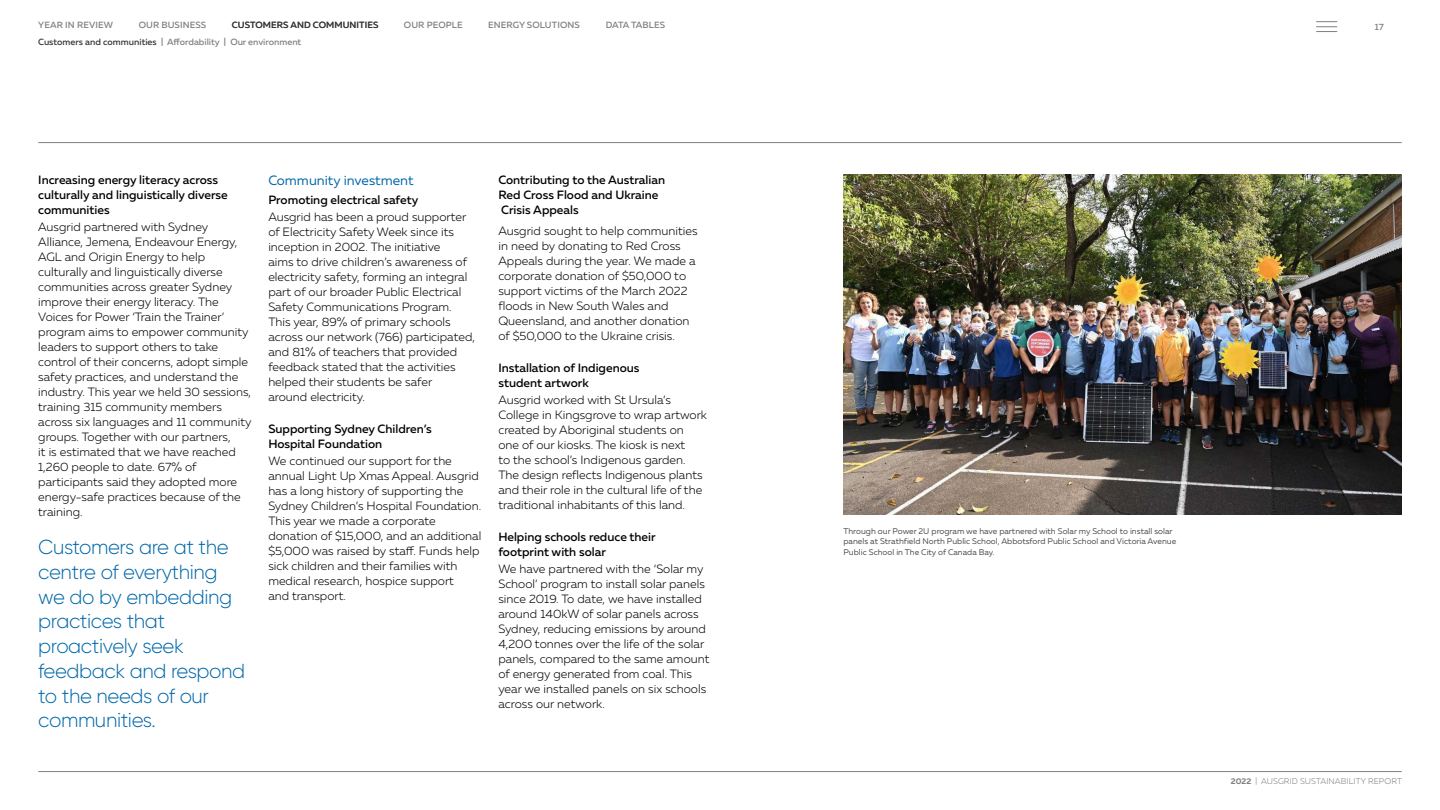
<style>
.page{position:relative;width:1440px;height:810px;background:#fff}
.page>*{position:absolute;margin:0;border:0;box-sizing:border-box;transform-origin:0 0}
.t1{font:300 20.25px/24.8px "Gilroy";letter-spacing:-.02em;color:#0068a9}
.t2{font:13.5px "Muller";color:#0068a9}
.t3{font:300 12px/15px "Muller";color:#000}
.t4{font:500 12px/15px "Muller";color:#000}
.t5{font:500 9px "Muller";color:#808080}
.t6{font:500 9px "Muller";letter-spacing:.01em;color:#333}
.t7{font:8.25px/10.5px "Muller";color:#4d4d4d}
.t8{font:300 8.25px "Muller";letter-spacing:.01em;color:#808080}
.s1{color:#333}
.s2{font-weight:700}
</style>
<div class="page">
<svg style="left:1316px;top:21px;width:21px;height:11px"></svg>
<hr style="left:38px;top:771px;width:1364px;height:1px;background:#808080">
<hr style="left:38px;top:142px;width:1364px;height:1px;background:#808080">
<img style="left:844px;top:174px;width:558px;height:340px">
<p class="t5" style="left:38px;top:20px;width:76px">YEAR IN REVIEW</p>
<p class="t5" style="left:139px;top:20px;width:69px">OUR BUSINESS</p>
<p class="t6" style="left:232px;top:20px;width:148px">CUSTOMERS AND COMMUNITIES</p>
<p class="t5" style="left:404px;top:20px;width:60px">OUR PEOPLE</p>
<p class="t5" style="left:488px;top:20px;width:93px">ENERGY SOLUTIONS</p>
<p class="t5" style="left:606px;top:20px;width:61px">DATA TABLES</p>
<p class="t5" style="left:38px;top:37px;width:265px"><span class="s1">Customers and communities</span> | Affordability | Our environment</p>
<p class="t4" style="left:38px;top:172px;width:191px">Increasing energy literacy across culturally and linguistically diverse communities</p>
<p class="t3" style="left:38px;top:219px;width:215px">Ausgrid partnered with Sydney Alliance, Jemena, Endeavour Energy, AGL and Origin Energy to help culturally and linguistically diverse communities across greater Sydney improve their energy literacy. The Voices for Power ‘Train the Trainer’ program aims to empower community leaders to support others to take control of their concerns, adopt simple safety practices, and understand the industry. This year we held 30 sessions, training 315 community members across six languages and 11 community groups. Together with our partners,<br>it is estimated that we have reached 1,260 people to date. 67% of participants said they adopted more energy-safe practices because of the training.</p>
<h1 class="t1" style="left:38px;top:534px;width:209px">Customers are at the centre of everything we do by embedding practices that proactively seek feedback and respond to the needs of our communities.</h1>
<p class="t2" style="left:268px;top:172px;width:147px">Community investment</p>
<p class="t4" style="left:268px;top:192px;width:151px">Promoting electrical safety</p>
<p class="t3" style="left:268px;top:209px;width:208px">Ausgrid has been a proud supporter of Electricity Safety Week since its inception in 2002. The initiative<br>aims to drive children’s awareness of electricity safety, forming an integral part of our broader Public Electrical Safety Communications Program.<br>This year, 89% of primary schools across our network (766) participated, and 81% of teachers that provided feedback stated that the activities helped their students be safer<br>around electricity.</p>
<p class="t4" style="left:268px;top:421px;width:165px">Supporting Sydney Children’s<br>Hospital Foundation</p>
<p class="t3" style="left:268px;top:454px;width:215px">We continued our support for the annual Light Up Xmas Appeal. Ausgrid has a long history of supporting the Sydney Children’s Hospital Foundation.<br>This year we made a corporate donation of $15,000, and an additional $5,000 was raised by staff. Funds help sick children and their families with medical research, hospice support<br>and transport.</p>
<p class="t4" style="left:498px;top:172px;width:168px">Contributing to the Australian<br>Red Cross Flood and Ukraine<br>Crisis Appeals</p>
<p class="t3" style="left:498px;top:223px;width:201px">Ausgrid sought to help communities in need by donating to Red Cross<br>Appeals during the year. We made a corporate donation of $50,000 to support victims of the March 2022 floods in New South Wales and<br>Queensland, and another donation of $50,000 to the Ukraine crisis.</p>
<p class="t4" style="left:498px;top:360px;width:143px">Installation of Indigenous student artwork</p>
<p class="t3" style="left:498px;top:392px;width:210px">Ausgrid worked with St Ursula’s College in Kingsgrove to wrap artwork created by Aboriginal students on one of our kiosks. The kiosk is next<br>to the school’s Indigenous garden.<br>The design reflects Indigenous plants and their role in the cultural life of the traditional inhabitants of this land.</p>
<p class="t4" style="left:498px;top:529px;width:159px">Helping schools reduce their footprint with solar</p>
<p class="t3" style="left:498px;top:562px;width:213px">We have partnered with the ‘Solar my School’ program to install solar panels since 2019. To date, we have installed around 140kW of solar panels across Sydney, reducing emissions by around 4,200 tonnes over the life of the solar panels, compared to the same amount of energy generated from coal. This year we installed panels on six schools across our network.</p>
<p class="t5" style="left:1375px;top:22px;width:10px">17</p>
<p class="t7" style="left:844px;top:525px;width:334px">Through our Power 2U program we have partnered with Solar my School to install solar panels at Strathfield North Public School, Abbotsford Public School and Victoria Avenue<br>Public School in The City of Canada Bay.</p>
<p class="t8" style="left:1231px;top:777px;width:173px"><span class="s2">2022</span> | AUSGRID SUSTAINABILITY REPORT</p>
</div>
